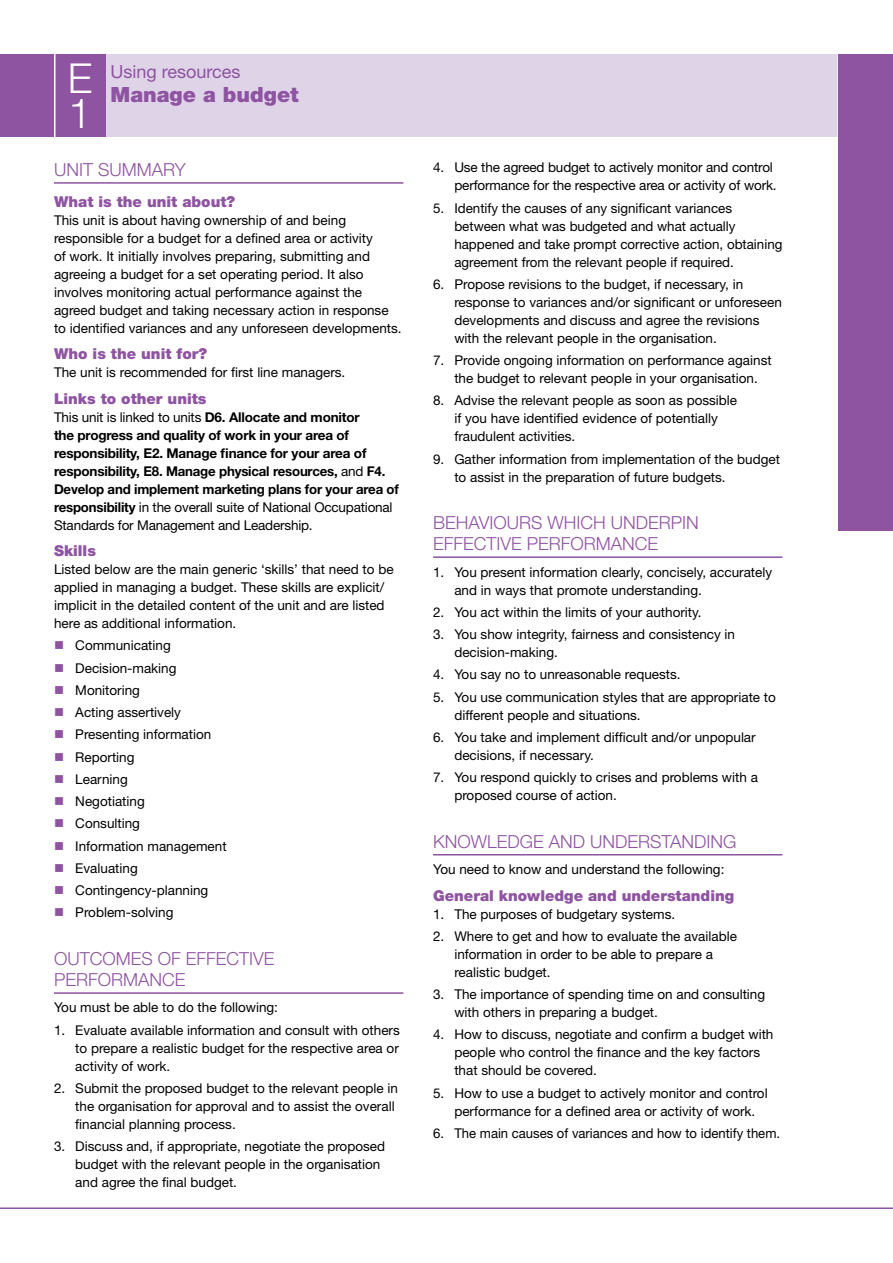
<style>
.page{position:relative;width:893px;height:1263px;background:#fff}
.page>*{position:absolute;margin:0;border:0;box-sizing:border-box;transform-origin:0 0}
.t1{font:300 41.4px/35.1px "Helvetica Neue";color:#fff}
.t2{font:900 21px "Helvetica Neue";color:#8e53a1}
.t3{font:300 18px/21px "Helvetica Neue";color:#8e53a1}
.t4{font:18px "Helvetica Neue";color:#8e53a1}
.t5{font:900 15px "Helvetica Neue";color:#8e53a1}
.t6{font:13.5px/18px "Helvetica Neue";color:#000}
.t7{font:700 13.5px/18px "Helvetica Neue";letter-spacing:-.015em;color:#000}
.s1{font-weight:400}
</style>
<div class="page">
<hr style="left:0;top:1207px;width:893px;height:2px;background:#8e53a1">
<div style="left:55px;top:54px;width:838px;height:82px;background:#dfd3e8"></div>
<div style="left:0;top:54px;width:105px;height:82px;background:#8e53a1"></div>
<hr style="left:54px;top:53px;width:2px;height:85px;background:#fff">
<hr style="left:837px;top:53px;width:2px;height:85px;background:#fff">
<div style="left:839px;top:54px;width:54px;height:476px;background:#8e53a1"></div>
<hr style="left:54px;top:182px;width:349px;height:2px;background:#8e53a1">
<hr style="left:54px;top:992px;width:349px;height:2px;background:#8e53a1">
<hr style="left:433px;top:556px;width:349px;height:2px;background:#8e53a1">
<hr style="left:433px;top:854px;width:349px;height:1px;background:#8e53a1">
<h1 class="t1" style="left:68px;top:59px;width:26px">E<br>1</h1>
<h3 class="t4" style="left:111px;top:61px;width:132px">Using resources</h3>
<h2 class="t2" style="left:111px;top:82px;width:190px">Manage a budget</h2>
<h3 class="t3" style="left:54px;top:158px;width:133px">UNIT SUMMARY</h3>
<p class="t5" style="left:54px;top:192px;width:183px">What is the unit about?</p>
<p class="t6" style="left:54px;top:211px;width:349px">This unit is about having ownership of and being responsible for a budget for a defined area or activity<br>of work. It initially involves preparing, submitting and agreeing a budget for a set operating period. It also involves monitoring actual performance against the agreed budget and taking necessary action in response to identified variances and any unforeseen developments.</p>
<p class="t5" style="left:54px;top:345px;width:155px">Who is the unit for?</p>
<p class="t6" style="left:54px;top:363px;width:293px">The unit is recommended for first line managers.</p>
<p class="t5" style="left:54px;top:389px;width:154px">Links to other units</p>
<p class="t7" style="left:54px;top:407px;width:346px"><span class="s1">This unit is linked to units</span> D6. Allocate and monitor<br>the progress and quality of work in your area of responsibility, E2. Manage finance for your area of responsibility, E8. Manage physical resources, <span class="s1">and</span> F4.<br>Develop and implement marketing plans for your area of responsibility <span class="s1">in the overall suite of National Occupational Standards for Management and Leadership.</span></p>
<p class="t5" style="left:54px;top:542px;width:43px">Skills</p>
<p class="t6" style="left:54px;top:560px;width:341px">Listed below are the main generic ‘skills’ that need to be applied in managing a budget. These skills are explicit/ implicit in the detailed content of the unit and are listed here as additional information.</p>
<p class="t6" style="left:75px;top:634px;width:153px;line-height:22.2px">Communicating<br>Decision-making<br>Monitoring<br>Acting assertively<br>Presenting information<br>Reporting<br>Learning<br>Negotiating<br>Consulting<br>Information management<br>Evaluating<br>Contingency-planning<br>Problem-solving</p>
<h3 class="t3" style="left:54px;top:948px;width:220px">OUTCOMES OF EFFECTIVE<br>PERFORMANCE</h3>
<p class="t6" style="left:54px;top:998px;width:226px">You must be able to do the following:</p>
<p class="t6" style="left:75px;top:1021px;width:326px;text-align:justify;text-indent:-21px">1. Evaluate available information and consult with others to prepare a realistic budget for the respective area or activity of work.</p>
<p class="t6" style="left:75px;top:1079px;width:324px;text-indent:-21px">2. Submit the proposed budget to the relevant people in the organisation for approval and to assist the overall financial planning process.</p>
<p class="t6" style="left:75px;top:1137px;width:311px;text-indent:-21px">3. Discuss and, if appropriate, negotiate the proposed budget with the relevant people in the organisation and agree the final budget.</p>
<p class="t6" style="left:433px;top:158px;width:345px;text-align:right">4. Use the agreed budget to actively monitor and control performance for the respective area or activity of work.</p>
<p class="t6" style="left:454px;top:198px;width:330px;text-indent:-21px">5. Identify the causes of any significant variances between what was budgeted and what actually happened and take prompt corrective action, obtaining agreement from the relevant people if required.</p>
<p class="t6" style="left:454px;top:275px;width:329px;text-indent:-21px">6. Propose revisions to the budget, if necessary, in response to variances and/or significant or unforeseen developments and discuss and agree the revisions with the relevant people in the organisation.</p>
<p class="t6" style="left:433px;top:351px;width:340px;text-align:center">7. Provide ongoing information on performance against the budget to relevant people in your organisation.</p>
<p class="t6" style="left:454px;top:391px;width:284px;text-indent:-21px">8. Advise the relevant people as soon as possible if you have identified evidence of potentially fraudulent activities.</p>
<p class="t6" style="left:454px;top:449px;width:327px;text-indent:-21px">9. Gather information from implementation of the budget to assist in the preparation of future budgets.</p>
<h3 class="t3" style="left:433px;top:512px;width:267px">BEHAVIOU RS WHICH UNDERPIN<br>EFFECTIVE PERFORMANCE</h3>
<p class="t6" style="left:454px;top:562px;width:319px;text-indent:-21px">1. You present information clearly, concisely, accurately and in ways that promote understanding.</p>
<p class="t6" style="left:433px;top:603px;width:270px">2. You act within the limits of your authority.</p>
<p class="t6" style="left:454px;top:625px;width:282px;text-indent:-21px">3. You show integrity, fairness and consistency in decision-making.</p>
<p class="t6" style="left:433px;top:665px;width:249px">4. You say no to unreasonable requests.</p>
<p class="t6" style="left:454px;top:687px;width:323px;text-indent:-21px">5. You use communication styles that are appropriate to different people and situations.</p>
<p class="t6" style="left:454px;top:728px;width:303px;text-indent:-21px">6. You take and implement difficult and/or unpopular decisions, if necessary.</p>
<p class="t6" style="left:454px;top:768px;width:305px;text-indent:-21px">7. You respond quickly to crises and problems with a proposed course of action.</p>
<h3 class="t3" style="left:433px;top:830px;width:305px">KNOWLEDGE AND UNDERSTANDING</h3>
<p class="t6" style="left:433px;top:860px;width:293px">You need to know and understand the following:</p>
<p class="t5" style="left:433px;top:886px;width:303px">General knowledge and understanding</p>
<p class="t6" style="left:433px;top:905px;width:244px">1. The purposes of budgetary systems.</p>
<p class="t6" style="left:454px;top:927px;width:284px;text-indent:-21px">2. Where to get and how to evaluate the available information in order to be able to prepare a realistic budget.</p>
<p class="t6" style="left:454px;top:985px;width:312px;text-indent:-21px">3. The importance of spending time on and consulting with others in preparing a budget.</p>
<p class="t6" style="left:454px;top:1025px;width:321px;text-indent:-21px">4. How to discuss, negotiate and confirm a budget with people who control the finance and the key factors that should be covered.</p>
<p class="t6" style="left:454px;top:1083px;width:315px;text-indent:-21px">5. How to use a budget to actively monitor and control performance for a defined area or activity of work.</p>
<p class="t6" style="left:433px;top:1124px;width:349px">6. The main causes of variances and how to identify them.</p>
</div>
